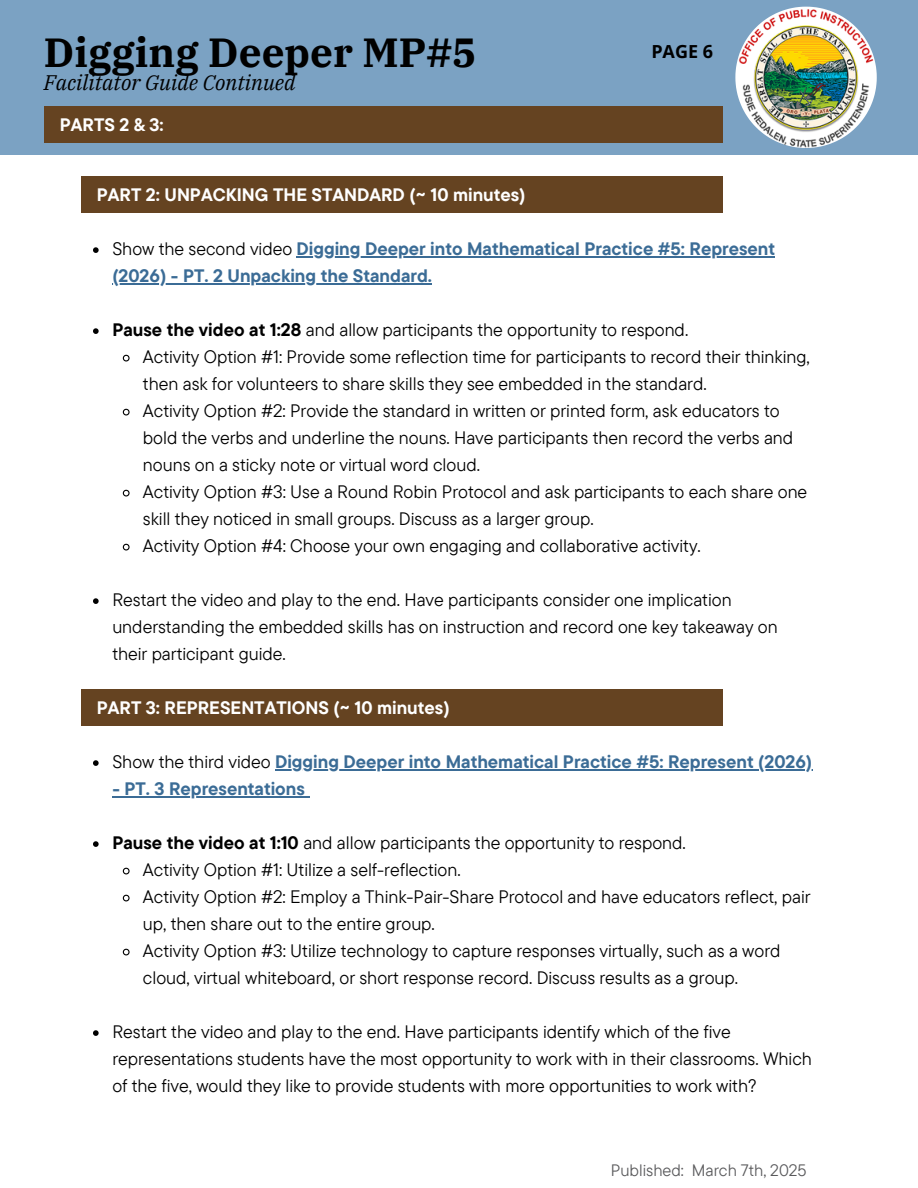
<style>
.page{position:relative;width:918px;height:1188px;background:#fff}
.page>*{position:absolute;margin:0;border:0;box-sizing:border-box;transform-origin:0 0}
.t1{font:700 40.5px "IBM Plex Serif";color:#000}
.t2{font:italic 21px "IBM Plex Serif";color:#000}
.t3{font:18px/27px "TT Commons Pro";color:#000}
.t4{font:700 18px "TT Commons Pro";color:#3b6c96}
.t5{font:700 18px "TT Commons Pro";color:#fff}
.t6{font:700 18px "Open Sans";color:#000}
.t7{font:16.5px "TT Commons Pro";color:#5a5a5c}
.s1{font-weight:400;color:#000}
.s2{font-weight:700}
</style>
<div class="page">
<div style="left:0;top:0;width:918px;height:155px;background:#7ba2c3"></div>
<img style="left:736px;top:7px;width:141px;height:141px">
<svg style="left:93px;top:247px;width:6px;height:6px"></svg>
<hr style="left:297px;top:256px;width:478px;height:1px;background:#3b6c96">
<hr style="left:112px;top:283px;width:320px;height:1px;background:#3b6c96">
<svg style="left:93px;top:328px;width:6px;height:6px"></svg>
<svg style="left:122px;top:354px;width:8px;height:8px"></svg>
<svg style="left:122px;top:408px;width:8px;height:8px"></svg>
<svg style="left:122px;top:489px;width:8px;height:8px"></svg>
<svg style="left:122px;top:543px;width:8px;height:8px"></svg>
<svg style="left:93px;top:598px;width:6px;height:6px"></svg>
<div style="left:82px;top:689px;width:641px;height:37px;background:#654321"></div>
<svg style="left:93px;top:760px;width:6px;height:6px"></svg>
<hr style="left:275px;top:769px;width:537px;height:1px;background:#3b6c96">
<hr style="left:112px;top:796px;width:193px;height:1px;background:#3b6c96">
<svg style="left:93px;top:841px;width:6px;height:6px"></svg>
<svg style="left:122px;top:867px;width:8px;height:8px"></svg>
<svg style="left:122px;top:894px;width:8px;height:8px"></svg>
<svg style="left:122px;top:948px;width:8px;height:8px"></svg>
<svg style="left:93px;top:1030px;width:6px;height:6px"></svg>
<div style="left:82px;top:176px;width:641px;height:37px;background:#654321"></div>
<div style="left:44px;top:106px;width:679px;height:37px;background:#654321"></div>
<h3 class="t1" style="left:44px;top:25px;width:434px">Digging Deeper MP#5</h3>
<h2 class="t6" style="left:651px;top:39px;width:63px">PAGE 6</h2>
<h1 class="t2" style="left:44px;top:69px;width:253px">Facilitator Guide Continued</h1>
<p class="t5" style="left:60px;top:113px;width:105px">PARTS 2 &amp; 3:</p>
<p class="t5" style="left:97px;top:183px;width:430px">PART 2: UNPACKING THE STANDARD (~ 10 minutes)</p>
<p class="t4" style="left:112px;top:237px;width:664px"><span class="s1">Show the second video</span> Digging Deeper into Mathematical Practice #5: Represent</p>
<h4 class="t4" style="left:112px;top:264px;width:321px">(2026) - PT. 2 Unpacking the Standard.</h4>
<h4 class="t3" style="left:112px;top:316px;width:577px"><span class="s2">Pause the video at 1:28</span> and allow participants the opportunity to respond.</h4>
<p class="t3" style="left:143px;top:343px;width:668px">Activity Option #1: Provide some reflection time for participants to record their thinking, then ask for volunteers to share skills they see embedded in the standard.</p>
<p class="t3" style="left:143px;top:397px;width:652px">Activity Option #2: Provide the standard in written or printed form, ask educators to bold the verbs and underline the nouns. Have participants then record the verbs and</p>
<p class="t3" style="left:143px;top:451px;width:666px">nouns on a sticky note or virtual word cloud.<br>Activity Option #3: Use a Round Robin Protocol and ask participants to each share one skill they noticed in small groups. Discuss as a larger group.</p>
<p class="t3" style="left:143px;top:532px;width:559px">Activity Option #4: Choose your own engaging and collaborative activity.</p>
<p class="t3" style="left:112px;top:586px;width:621px">Restart the video and play to the end. Have participants consider one implication</p>
<p class="t3" style="left:112px;top:613px;width:667px">understanding the embedded skills has on instruction and record one key takeaway on their participant guide.</p>
<p class="t5" style="left:97px;top:696px;width:354px">PART 3: REPRESENTATIONS (~ 10 minutes)</p>
<p class="t4" style="left:112px;top:750px;width:701px"><span class="s1">Show the third video</span> Digging Deeper into Mathematical Practice #5: Represent (2026)</p>
<p class="t4" style="left:112px;top:777px;width:194px">- PT. 3 Representations</p>
<p class="t3" style="left:112px;top:829px;width:575px"><span class="s2">Pause the video at 1:10</span> and allow participants the opportunity to respond.</p>
<p class="t3" style="left:143px;top:856px;width:319px">Activity Option #1: Utilize a self-reflection.</p>
<p class="t3" style="left:143px;top:883px;width:669px">Activity Option #2: Employ a Think-Pair-Share Protocol and have educators reflect, pair up, then share out to the entire group.</p>
<p class="t3" style="left:143px;top:937px;width:639px">Activity Option #3: Utilize technology to capture responses virtually, such as a word cloud, virtual whiteboard, or short response record. Discuss results as a group.</p>
<p class="t3" style="left:112px;top:1018px;width:701px">Restart the video and play to the end. Have participants identify which of the five representations students have the most opportunity to work with in their classrooms. Which of the five, would they like to provide students with more opportunities to work with?</p>
<h3 class="t7" style="left:611px;top:1159px;width:197px">Published: March 7th, 2025</h3>
</div>
